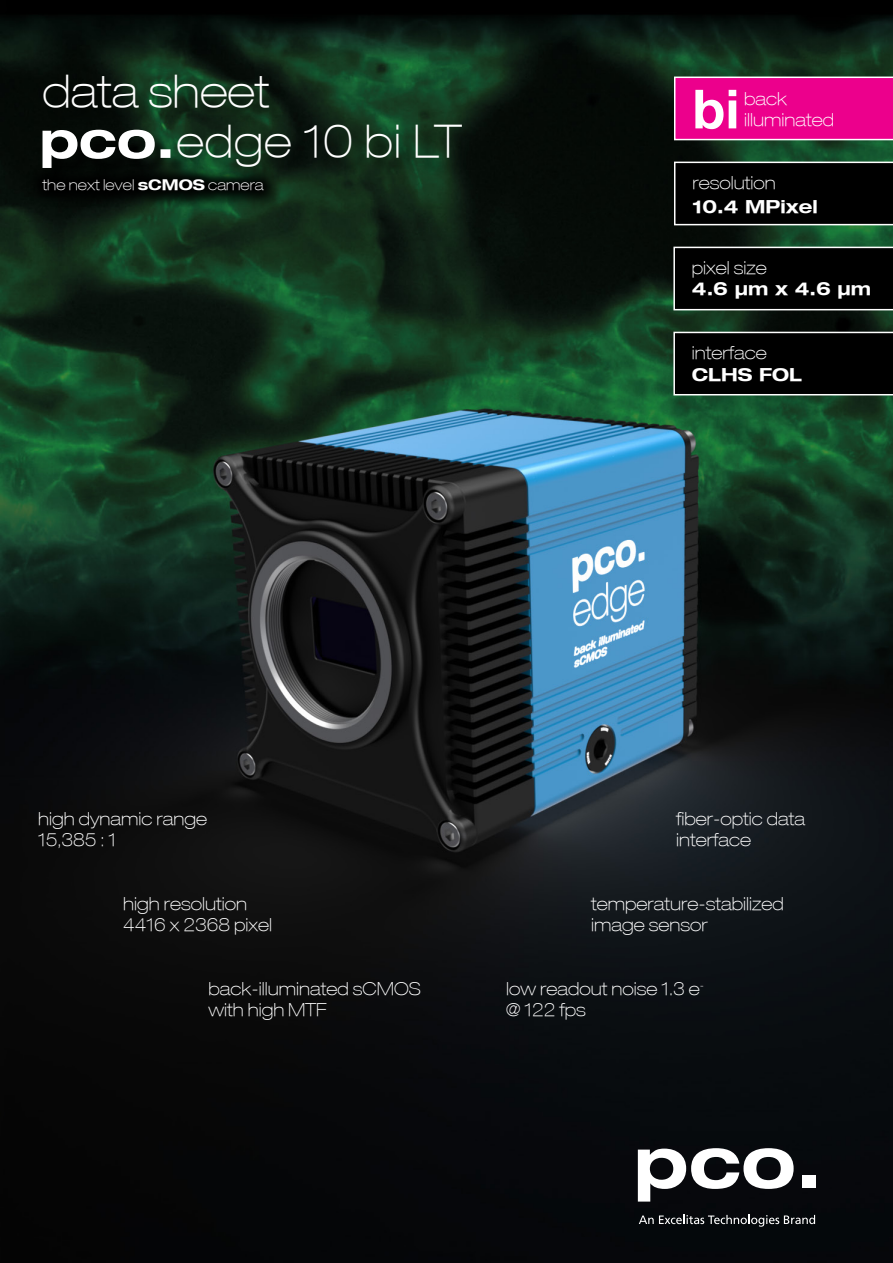
<style>
.page{position:relative;width:893px;height:1263px;background:#fff}
.page>*{position:absolute;margin:0;border:0;box-sizing:border-box;transform-origin:0 0}
.t1{font:700 54px "Helvetica Neue LT Std";color:#fff}
.GS_grau{font:100 expanded 45px "Helvetica Neue";letter-spacing:.02em;color:#fff}
.GS_grau-2{font:100 expanded 45px "Helvetica Neue";color:#fff}
.t2{font:100 expanded 18px/21px "Helvetica Neue";color:#fff}
.t3{font:700 expanded 18px "Helvetica Neue";color:#fff}
.t4{font:100 expanded 14.85px "Helvetica Neue";color:#fff}
.s1{font-weight:700}
</style>
<div class="page">
<img style="left:0;top:0;width:893px;height:1263px">
<svg style="left:674px;top:162px;width:219px;height:63px;background:#0c0c0c"></svg>
<svg style="left:673px;top:247px;width:220px;height:63px;background:#0a0a0a"></svg>
<div style="left:673px;top:332px;width:220px;height:63px;background:#000"></div>
<svg style="left:674px;top:77px;width:219px;height:63px;background:#ec0c91"></svg>
<div style="left:45px;top:126px;width:435px;height:83px;background:#000;opacity:.75"></div>
<svg style="left:26px;top:163px;width:255px;height:44px;background:#06150b"></svg>
<svg style="left:43px;top:130px;width:127px;height:38px"></svg>
<svg style="left:638px;top:1148px;width:156px;height:53px"></svg>
<div style="left:802px;top:1175px;width:14px;height:12px;background:#fff"></div>
<svg style="left:639px;top:1215px;width:176px;height:12px;background:#3c3f41"></svg>
<div style="left:47px;top:77px;width:240px;height:48px;background:#000;opacity:.75"></div>
<p class="GS_grau-2" style="left:43px;top:64px;width:228px">data sheet</p>
<p class="GS_grau" style="left:176px;top:114px;width:286px">edge 10 bi LT</p>
<p class="t4" style="left:43px;top:176px;width:223px">the next level <span class="s1">sCMOS</span> camera</p>
<h1 class="t1" style="left:692px;top:76px;width:48px">bi</h1>
<p class="t2" style="left:744px;top:88px;width:91px">back illuminated</p>
<p class="t2" style="left:692px;top:172px;width:85px">resolution</p>
<p class="t3" style="left:692px;top:195px;width:127px">10.4 MPixel</p>
<p class="t2" style="left:692px;top:257px;width:76px">pixel size</p>
<p class="t3" style="left:692px;top:277px;width:181px">4.6 µm x 4.6 µm</p>
<p class="t2" style="left:692px;top:342px;width:76px">interface</p>
<p class="t3" style="left:692px;top:363px;width:112px">CLHS FOL</p>
<p class="t2" style="left:38px;top:808px;width:171px">high dynamic range<br>15,385 : 1</p>
<p class="t2" style="left:676px;top:808px;width:131px">fiber-optic data interface</p>
<p class="t2" style="left:123px;top:893px;width:125px">high resolution</p>
<p class="t2" style="left:123px;top:914px;width:150px">4416 x 2368 pixel</p>
<p class="t2" style="left:591px;top:893px;width:194px">temperature-stabilized</p>
<p class="t2" style="left:591px;top:914px;width:118px">image sensor</p>
<p class="t2" style="left:208px;top:978px;width:214px">back-illuminated sCMOS with high MTF</p>
<p class="t2" style="left:506px;top:978px;width:199px">low readout noise 1.3 e<sup>-</sup></p>
<p class="t2" style="left:506px;top:999px;width:81px">@ 122 fps</p>
</div>
